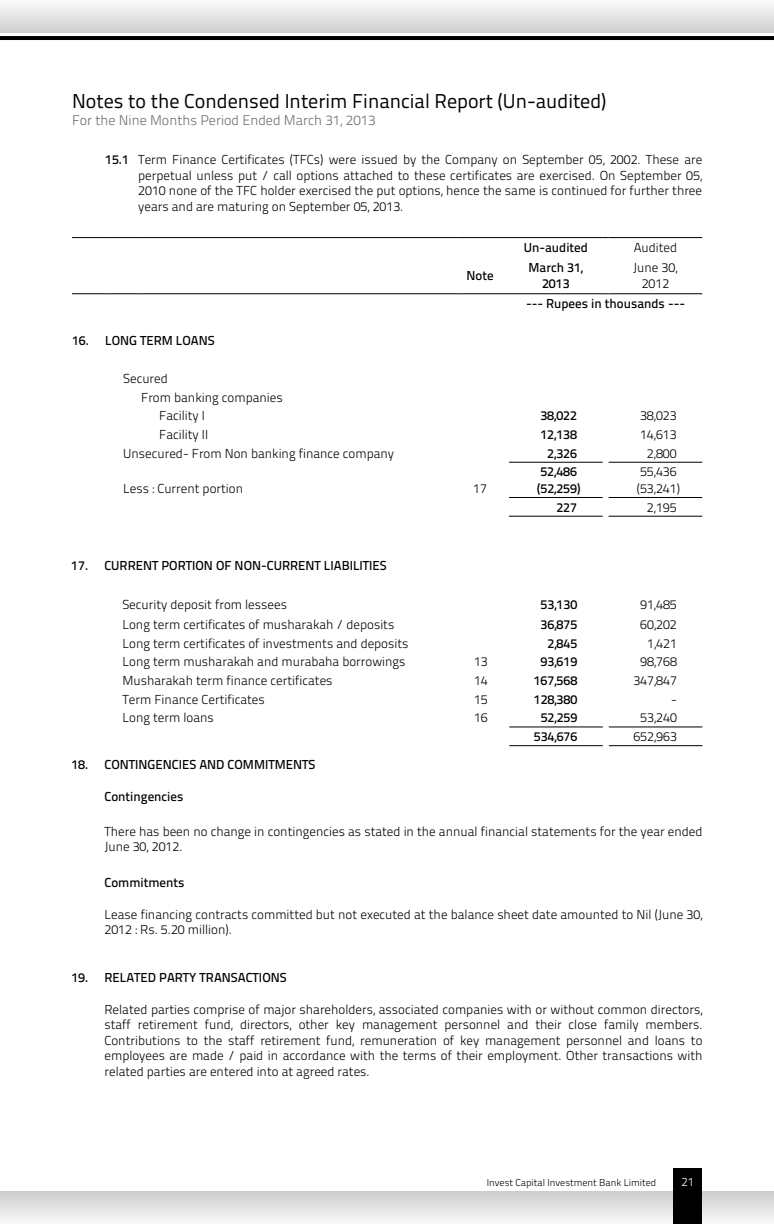
<style>
.page{position:relative;width:774px;height:1224px;background:#fff}
.page>*{position:absolute;margin:0;border:0;box-sizing:border-box;transform-origin:0 0}
.t1{font:20px "Titillium Text 25 L 400 wt";color:#000}
.t2{font:14px "Titillium Text 25 L 250 wt";color:#6d6e71}
.t3{font:13px/15.6px "Titillium Text 25 L 250 wt";color:#000;text-align:justify}
.t4{font:13px/15.6px "Titillium Text 25 L 600 wt";color:#000;text-align:center}
.t5{font:12px "Titillium Text 25 L 250 wt";color:#fff}
.t6{font:10px "Titillium Text 25 L 250 wt";color:#000}
.s1{font-family:"Titillium Text 25 L 600 wt"}
</style>
<div class="page">
<hr style="left:0;top:36px;width:774px;height:4px;background:#000">
<div style="left:0;top:0;width:774px;height:32px;background:linear-gradient(to bottom,#fbfbfb,#d1d1d1)"></div>
<div style="left:0;top:1192px;width:774px;height:32px;background:linear-gradient(to bottom,#cecece,#f8f8f8)"></div>
<div style="left:674px;top:1169px;width:28px;height:55px;background:#000"></div>
<hr style="left:72px;top:237px;width:33px;height:1px;background:#000">
<hr style="left:105px;top:237px;width:33px;height:1px;background:#000">
<hr style="left:138px;top:237px;width:319px;height:1px;background:#000">
<hr style="left:457px;top:237px;width:46px;height:1px;background:#000">
<hr style="left:509px;top:237px;width:94px;height:1px;background:#000">
<hr style="left:609px;top:237px;width:93px;height:1px;background:#000">
<hr style="left:72px;top:293px;width:33px;height:1px;background:#000">
<hr style="left:105px;top:293px;width:33px;height:1px;background:#000">
<hr style="left:138px;top:293px;width:319px;height:1px;background:#000">
<hr style="left:457px;top:293px;width:46px;height:1px;background:#000">
<hr style="left:509px;top:293px;width:94px;height:1px;background:#000">
<hr style="left:609px;top:293px;width:93px;height:1px;background:#000">
<hr style="left:509px;top:497px;width:94px;height:1px;background:#000">
<hr style="left:609px;top:497px;width:93px;height:1px;background:#000">
<hr style="left:609px;top:516px;width:93px;height:1px;background:#000">
<hr style="left:509px;top:516px;width:94px;height:1px;background:#000">
<hr style="left:509px;top:462px;width:94px;height:1px;background:#000">
<hr style="left:609px;top:462px;width:93px;height:1px;background:#000">
<hr style="left:509px;top:727px;width:94px;height:1px;background:#000">
<hr style="left:609px;top:727px;width:93px;height:1px;background:#000">
<hr style="left:509px;top:745px;width:94px;height:1px;background:#000">
<hr style="left:609px;top:745px;width:93px;height:1px;background:#000">
<h1 class="t1" style="left:72px;top:86px;width:536px">Notes to the Condensed Interim Financial Report (Un-audited)</h1>
<p class="t2" style="left:72px;top:110px;width:305px">For the Nine Months Period Ended March 31, 2013</p>
<p class="t3" style="left:138px;top:151px;width:566px;text-indent:-33px"><span class="s1">15.1</span> Term Finance Certificates (TFCs) were issued by the Company on September 05, 2002. These are perpetual unless put / call options attached to these certificates are exercised. On September 05, 2010 none of the TFC holder exercised the put options, hence the same is continued for further three years and are maturing on September 05, 2013.</p>
<p class="t4" style="left:524px;top:239px;width:66px">Un-audited</p>
<p class="t3" style="left:634px;top:239px;width:45px">Audited</p>
<p class="t4" style="left:467px;top:267px;width:29px">Note</p>
<p class="t4" style="left:529px;top:259px;width:56px">March 31,<br>2013</p>
<p class="t3" style="left:633px;top:259px;width:46px;text-align:center">June 30,<br>2012</p>
<p class="t4" style="left:526px;top:295px;width:161px">--- Rupees in thousands ---</p>
<p class="t4" style="left:72px;top:332px;width:144px">16. LONG TERM LOANS</p>
<p class="t3" style="left:123px;top:370px;width:46px">Secured</p>
<p class="t3" style="left:141px;top:389px;width:143px">From banking companies</p>
<p class="t3" style="left:159px;top:407px;width:47px">Facility I</p>
<p class="t4" style="left:540px;top:407px;width:38px">38,022</p>
<p class="t3" style="left:640px;top:407px;width:38px">38,023</p>
<p class="t3" style="left:159px;top:426px;width:50px">Facility II</p>
<p class="t4" style="left:540px;top:426px;width:38px">12,138</p>
<p class="t3" style="left:640px;top:426px;width:38px">14,613</p>
<p class="t3" style="left:123px;top:445px;width:273px">Unsecured- From Non banking finance company</p>
<p class="t4" style="left:547px;top:445px;width:31px">2,326</p>
<p class="t3" style="left:647px;top:445px;width:31px">2,800</p>
<p class="t4" style="left:540px;top:462px;width:38px">52,486</p>
<p class="t3" style="left:640px;top:462px;width:38px">55,436</p>
<p class="t3" style="left:123px;top:480px;width:121px">Less : Current portion</p>
<p class="t3" style="left:473px;top:480px;width:15px">17</p>
<p class="t4" style="left:537px;top:480px;width:45px">(52,259)</p>
<p class="t3" style="left:637px;top:480px;width:45px">(53,241)</p>
<p class="t4" style="left:556px;top:498px;width:22px">227</p>
<p class="t3" style="left:647px;top:499px;width:31px">2,195</p>
<p class="t4" style="left:71px;top:557px;width:317px">17. CURRENT PORTION OF NON-CURRENT LIABILITIES</p>
<p class="t3" style="left:122px;top:596px;width:166px">Security deposit from lessees</p>
<p class="t4" style="left:541px;top:596px;width:38px">53,130</p>
<p class="t3" style="left:640px;top:596px;width:38px">91,485</p>
<p class="t3" style="left:122px;top:616px;width:273px">Long term certificates of musharakah / deposits</p>
<p class="t4" style="left:541px;top:616px;width:38px">36,875</p>
<p class="t3" style="left:640px;top:616px;width:38px">60,202</p>
<p class="t3" style="left:122px;top:635px;width:288px">Long term certificates of investments and deposits</p>
<p class="t4" style="left:548px;top:635px;width:31px">2,845</p>
<p class="t3" style="left:647px;top:635px;width:31px">1,421</p>
<p class="t3" style="left:122px;top:653px;width:285px">Long term musharakah and murabaha borrowings</p>
<p class="t3" style="left:474px;top:653px;width:15px">13</p>
<p class="t4" style="left:541px;top:653px;width:38px">93,619</p>
<p class="t3" style="left:640px;top:653px;width:38px">98,768</p>
<p class="t3" style="left:122px;top:672px;width:212px">Musharakah term finance certificates</p>
<p class="t3" style="left:474px;top:672px;width:15px">14</p>
<p class="t4" style="left:534px;top:672px;width:45px">167,568</p>
<p class="t3" style="left:633px;top:672px;width:45px">347,847</p>
<p class="t3" style="left:122px;top:691px;width:144px">Term Finance Certificates</p>
<p class="t3" style="left:474px;top:691px;width:15px">15</p>
<p class="t4" style="left:534px;top:691px;width:45px">128,380</p>
<p class="t3" style="left:671px;top:691px;width:7px">-</p>
<p class="t3" style="left:122px;top:709px;width:93px">Long term loans</p>
<p class="t3" style="left:474px;top:709px;width:15px">16</p>
<p class="t4" style="left:541px;top:709px;width:38px">52,259</p>
<p class="t3" style="left:640px;top:709px;width:38px">53,240</p>
<p class="t4" style="left:534px;top:728px;width:45px">534,676</p>
<p class="t3" style="left:633px;top:728px;width:45px">652,963</p>
<p class="t4" style="left:71px;top:756px;width:246px">18. CONTINGENCIES AND COMMITMENTS</p>
<p class="t4" style="left:104px;top:788px;width:81px">Contingencies</p>
<p class="t3" style="left:104px;top:823px;width:600px">There has been no change in contingencies as stated in the annual financial statements for the year ended<br>June 30, 2012.</p>
<p class="t4" style="left:104px;top:874px;width:82px">Commitments</p>
<p class="t3" style="left:104px;top:906px;width:600px">Lease financing contracts committed but not executed at the balance sheet date amounted to Nil (June 30,<br>2012 : Rs. 5.20 million).</p>
<p class="t4" style="left:71px;top:969px;width:217px">19. RELATED PARTY TRANSACTIONS</p>
<p class="t3" style="left:104px;top:1001px;width:600px">Related parties comprise of major shareholders, associated companies with or without common directors, staff retirement fund, directors, other key management personnel and their close family members.<br>Contributions to the staff retirement fund, remuneration of key management personnel and loans to employees are made / paid in accordance with the terms of their employment. Other transactions with related parties are entered into at agreed rates.</p>
<p class="t6" style="left:487px;top:1175px;width:171px">Invest Capital Investment Bank Limited</p>
<p class="t5" style="left:682px;top:1173px;width:14px">21</p>
</div>
